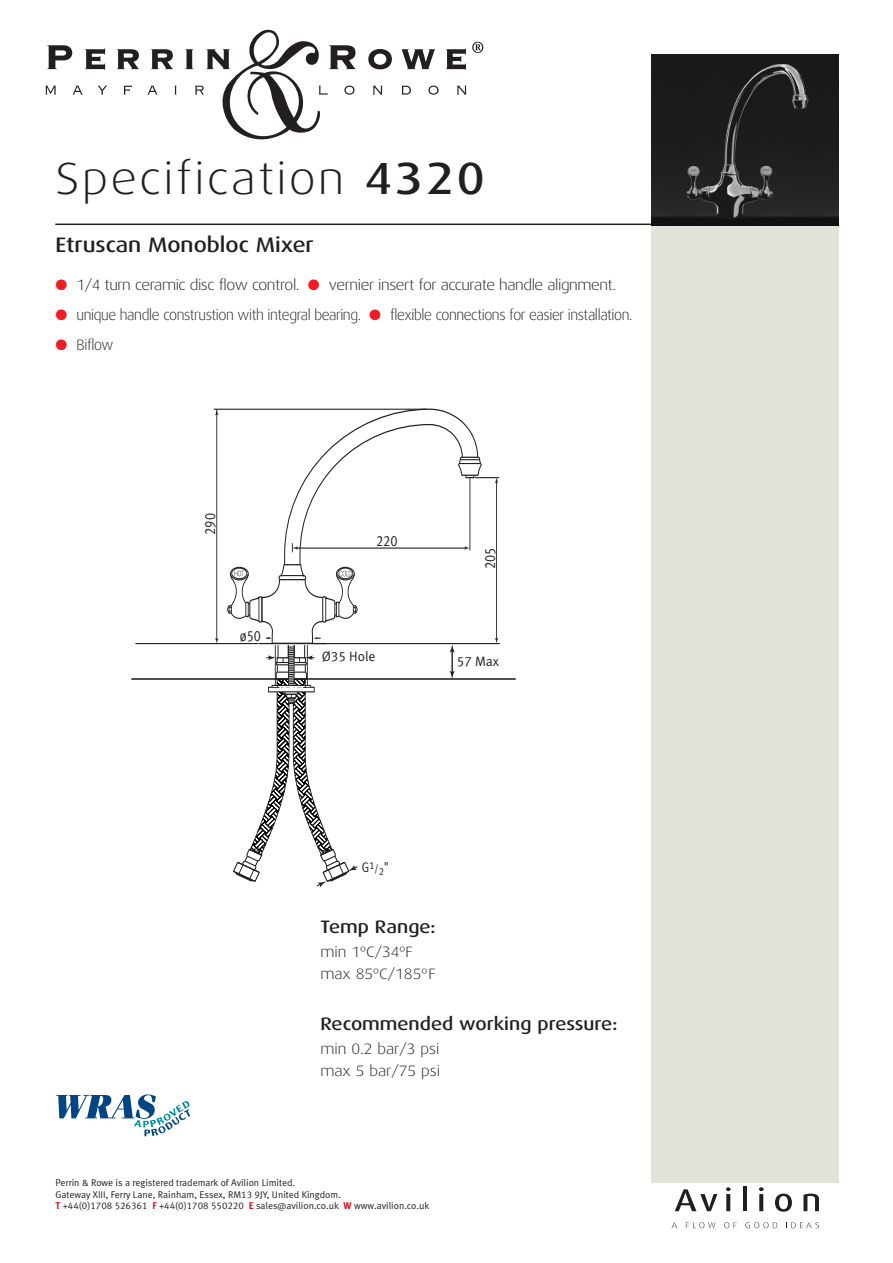
<style>
.page{position:relative;width:893px;height:1263px;background:#fff}
.page>*{position:absolute;margin:0;border:0;box-sizing:border-box;transform-origin:0 0}
.t1{font:300 45px "Dax Wide";letter-spacing:.06em;color:#231f20}
.t2{font:500 21px "Dax Wide";color:#231f20}
.t3{font:500 18px "Dax Wide";color:#231f20}
.t4{font:300 15px "Dax Wide";letter-spacing:-.03em;color:#231f20;scale:.9 1}
.t5{font:300 15px "Dax Wide";letter-spacing:-.03em;color:#231f20}
.t6{font:300 15px/22.2px "Dax Wide";color:#231f20}
.t7{font:15px "Meta Normal LF";color:#231f20;scale:.85 1}
.t8{font:13.95px "Meta Normal LF";color:#231f20;scale:.85 1}
.t9{font:13.65px "Meta Normal LF";color:#231f20}
.t10{font:9.75px/11.7px "Meta Normal LF";color:#231f20}
.s1{font-weight:500}
.s2{color:#ee1e24}
.s3{font-family:"Meta Bold LF";color:#d21728}
</style>
<div class="page">
<div style="left:652px;top:221px;width:187px;height:961px;background:#dfe3d9"></div>
<svg style="left:675px;top:1189px;width:42px;height:22px"></svg>
<svg style="left:726px;top:1187px;width:5px;height:4px"></svg>
<svg style="left:726px;top:1194px;width:4px;height:17px"></svg>
<hr style="left:743px;top:1186px;width:4px;height:25px;background:#231f20">
<svg style="left:759px;top:1187px;width:5px;height:4px"></svg>
<svg style="left:759px;top:1194px;width:4px;height:17px"></svg>
<svg style="left:775px;top:1193px;width:17px;height:19px"></svg>
<svg style="left:803px;top:1193px;width:16px;height:18px"></svg>
<svg style="left:672px;top:1222px;width:5px;height:6px"></svg>
<svg style="left:686px;top:1222px;width:29px;height:6px"></svg>
<svg style="left:724px;top:1222px;width:13px;height:6px"></svg>
<svg style="left:745px;top:1222px;width:32px;height:6px"></svg>
<svg style="left:786px;top:1222px;width:33px;height:6px"></svg>
<hr style="left:55px;top:224px;width:613px;height:1px;background:#231f20">
<svg style="left:47px;top:45px;width:25px;height:24px"></svg>
<svg style="left:85px;top:48px;width:20px;height:22px"></svg>
<svg style="left:117px;top:49px;width:22px;height:20px"></svg>
<svg style="left:151px;top:49px;width:22px;height:20px"></svg>
<svg style="left:368px;top:49px;width:24px;height:20px"></svg>
<svg style="left:402px;top:49px;width:33px;height:20px"></svg>
<svg style="left:446px;top:48px;width:20px;height:22px"></svg>
<svg style="left:373px;top:86px;width:9px;height:9px"></svg>
<svg style="left:401px;top:86px;width:10px;height:9px"></svg>
<svg style="left:428px;top:86px;width:11px;height:9px"></svg>
<svg style="left:457px;top:86px;width:10px;height:9px"></svg>
<svg style="left:45px;top:86px;width:11px;height:9px"></svg>
<svg style="left:72px;top:86px;width:11px;height:9px"></svg>
<svg style="left:98px;top:86px;width:9px;height:9px"></svg>
<svg style="left:123px;top:85px;width:9px;height:10px"></svg>
<svg style="left:147px;top:86px;width:11px;height:9px"></svg>
<svg style="left:174px;top:86px;width:3px;height:9px"></svg>
<svg style="left:185px;top:30px;width:171px;height:110px"></svg>
<svg style="left:472px;top:42px;width:11px;height:11px"></svg>
<hr style="left:312px;top:643px;width:188px;height:1px;background:#231f20">
<hr style="left:214px;top:409px;width:213px;height:1px;background:#231f20">
<hr style="left:216px;top:409px;width:1px;height:231px;background:#231f20">
<hr style="left:135px;top:643px;width:123px;height:1px;background:#231f20">
<hr style="left:131px;top:679px;width:385px;height:1px;background:#231f20">
<svg style="left:227px;top:409px;width:272px;height:478px"></svg>
<img style="left:652px;top:54px;width:187px;height:171px">
<svg style="left:56px;top:1094px;width:134px;height:42px"></svg>
<h1 class="t1" style="left:56px;top:152px;width:431px">Specification <span class="s1">4320</span></h1>
<h2 class="t2" style="left:56px;top:232px;width:260px">Etruscan Monobloc Mixer</h2>
<h3 class="t5" style="left:56px;top:276px;width:563px"><span class="s2">●</span> 1/4 turn ceramic disc flow control. <span class="s2">●</span> vernier insert for accurate handle alignment.</h3>
<h3 class="t4" style="left:56px;top:306px;width:642px"><span class="s2">●</span> unique handle construstion with integral bearing. <span class="s2">●</span> flexible connections for easier installation.</h3>
<h3 class="t4" style="left:56px;top:336px;width:66px"><span class="s2">●</span> Biflow</h3>
<h3 class="t7" style="left:204px;top:535px;width:27px;rotate:-90deg">290</h3>
<h3 class="t7" style="left:240px;top:630px;width:26px">ø50</h3>
<h3 class="t7" style="left:376px;top:535px;width:27px">220</h3>
<h3 class="t7" style="left:484px;top:569px;width:27px;rotate:-90deg">205</h3>
<h3 class="t9" style="left:322px;top:651px;width:55px">Ø35 Hole</h3>
<h3 class="t9" style="left:457px;top:656px;width:44px">57 Max</h3>
<h3 class="t8" style="left:362px;top:861px;width:10px">G</h3>
<h3 class="t3" style="left:320px;top:917px;width:117px">Temp Range:</h3>
<h3 class="t6" style="left:320px;top:941px;width:117px">min 1ºC/34ºF max 85ºC/185ºF</h3>
<h3 class="t3" style="left:320px;top:1013px;width:298px">Recommended working pressure:</h3>
<h3 class="t6" style="left:320px;top:1037px;width:121px">min 0.2 bar/3 psi max 5 bar/75 psi</h3>
<p class="t10" style="left:56px;top:1177px;width:375px">Perrin &amp; Rowe is a registered trademark of Avilion Limited.<br>Gateway XIII, Ferry Lane, Rainham, Essex, RM13 9JY, United Kingdom.<br><span class="s3">T</span> +44(0)1708 526361 <span class="s3">F</span> +44(0)1708 550220 <span class="s3">E</span> sales@avilion.co.uk <span class="s3">W</span> www.avilion.co.uk</p>
</div>
